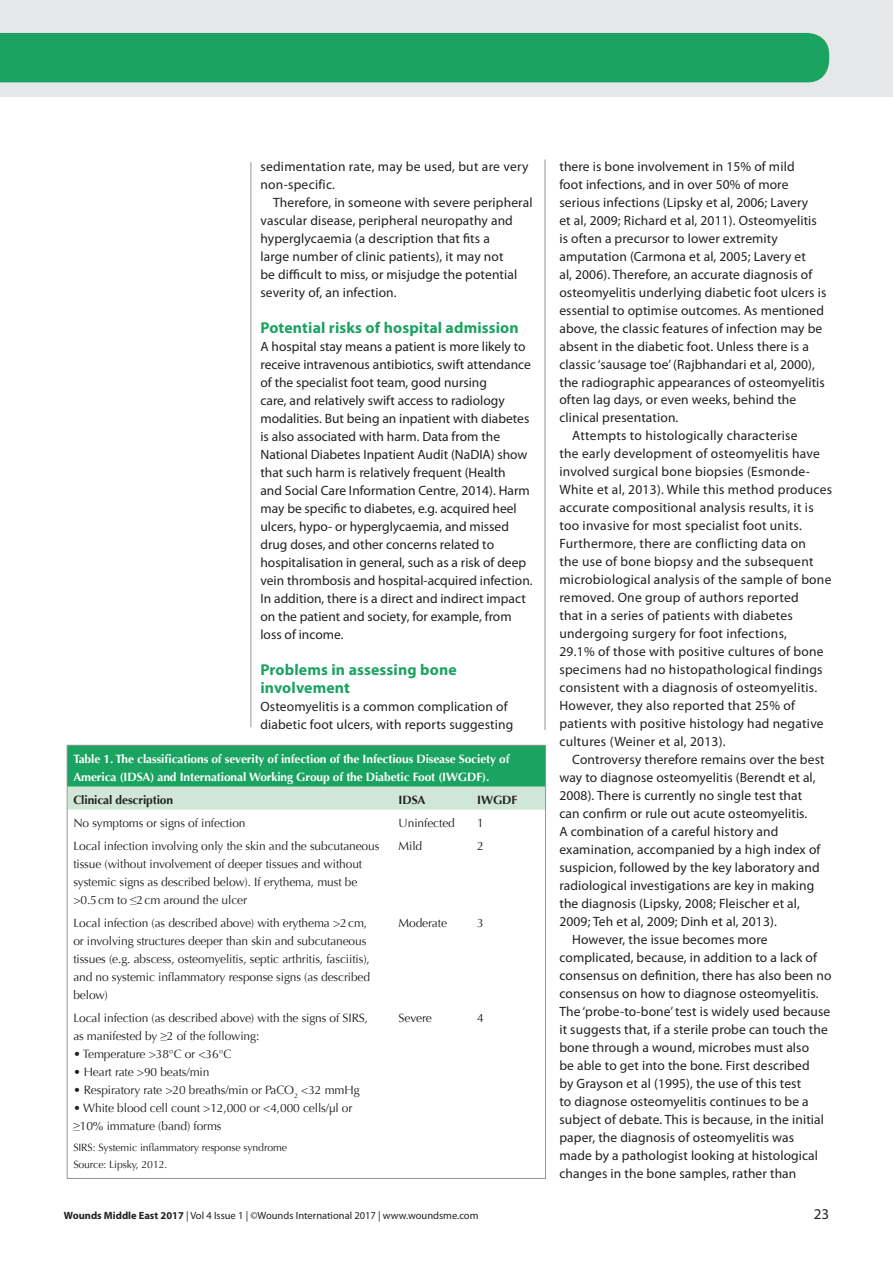
<style>
.page{position:relative;width:893px;height:1263px;background:#fff}
.page>*{position:absolute;margin:0;border:0;box-sizing:border-box;transform-origin:0 0}
.t1{font:700 15.75px/18px "Myriad Pro";letter-spacing:.01em;color:#1aa361}
.t2{font:15px "Myriad Pro";color:#231f20}
.t3{font:13.5px/18px "Myriad Pro";letter-spacing:.01em;color:#231f20}
.t4{font:12px/18px "Optima";letter-spacing:-.01em;color:#231f20}
.t5{font:700 12px/18px "Optima";letter-spacing:-.01em;color:#fff}
.t6{font:700 12px "Optima";letter-spacing:-.01em;color:#231f20}
.t7{font:10.5px "Myriad Pro";color:#231f20}
.t8{font:10.5px/16.5px "Optima";letter-spacing:-.01em;color:#231f20}
.s1{font-weight:700}
</style>
<div class="page">
<hr style="left:545px;top:159px;width:1px;height:571px;background:#939598">
<hr style="left:251px;top:162px;width:1px;height:565px;background:#939598">
<div style="left:0;top:0;width:893px;height:97px;background:#e6e7e9"></div>
<div style="left:67px;top:745px;width:479px;height:41px;background:#1aa361"></div>
<div style="left:69px;top:786px;width:475px;height:23px;background:#d0e7d7"></div>
<div style="left:0;top:33px;width:830px;height:49px;background:#1aa361"></div>
<p class="t3" style="left:260px;top:157px;width:269px">sedimentation rate, may be used, but are very non-specific.</p>
<p class="t3" style="left:260px;top:193px;width:274px;text-indent:13px">Therefore, in someone with severe peripheral vascular disease, peripheral neuropathy and hyperglycaemia (a description that fits a<br>large number of clinic patients), it may not<br>be difficult to miss, or misjudge the potential severity of, an infection.</p>
<p class="t1" style="left:260px;top:318px;width:260px">Potential risks of hospital admission</p>
<p class="t3" style="left:260px;top:337px;width:274px">A hospital stay means a patient is more likely to receive intravenous antibiotics, swift attendance of the specialist foot team, good nursing<br>care, and relatively swift access to radiology modalities. But being an inpatient with diabetes is also associated with harm. Data from the National Diabetes Inpatient Audit (NaDIA) show that such harm is relatively frequent (Health<br>and Social Care Information Centre, 2014). Harm may be specific to diabetes, e.g. acquired heel ulcers, hypo- or hyperglycaemia, and missed drug doses, and other concerns related to hospitalisation in general, such as a risk of deep vein thrombosis and hospital-acquired infection.<br>In addition, there is a direct and indirect impact on the patient and society, for example, from loss of income.</p>
<p class="t1" style="left:260px;top:660px;width:198px">Problems in assessing bone involvement</p>
<p class="t3" style="left:260px;top:697px;width:254px">Osteomyelitis is a common complication of diabetic foot ulcers, with reports suggesting</p>
<p class="t5" style="left:73px;top:749px;width:438px">Table 1. The classifications of severity of infection of the Infectious Disease Society of<br>America (IDSA) and International Working Group of the Diabetic Foot (IWGDF).</p>
<p class="t6" style="left:73px;top:792px;width:101px">Clinical description</p>
<p class="t6" style="left:399px;top:792px;width:28px">IDSA</p>
<p class="t6" style="left:477px;top:792px;width:42px">IWGDF</p>
<p class="t4" style="left:73px;top:814px;width:174px">No symptoms or signs of infection</p>
<p class="t4" style="left:399px;top:814px;width:58px">Uninfected</p>
<p class="t4" style="left:477px;top:814px;width:8px">1</p>
<p class="t4" style="left:73px;top:837px;width:308px">Local infection involving only the skin and the subcutaneous tissue (without involvement of deeper tissues and without systemic signs as described below). If erythema, must be &gt;0.5 cm to ≤2 cm around the ulcer</p>
<p class="t4" style="left:399px;top:837px;width:25px">Mild</p>
<p class="t4" style="left:477px;top:837px;width:8px">2</p>
<p class="t4" style="left:73px;top:914px;width:298px">Local infection (as described above) with erythema &gt;2 cm, or involving structures deeper than skin and subcutaneous tissues (e.g. abscess, osteomyelitis, septic arthritis, fasciitis), and no systemic inflammatory response signs (as described below)</p>
<p class="t4" style="left:399px;top:914px;width:50px">Moderate</p>
<p class="t4" style="left:477px;top:914px;width:8px">3</p>
<p class="t4" style="left:73px;top:1009px;width:296px">Local infection (as described above) with the signs of SIRS, as manifested by ≥2 of the following:</p>
<p class="t4" style="left:73px;top:1045px;width:159px">• Temperature &gt;38°C or &lt;36°C</p>
<p class="t4" style="left:73px;top:1063px;width:138px">• Heart rate &gt;90 beats/min</p>
<p class="t4" style="left:73px;top:1081px;width:288px">• Respiratory rate &gt;20 breaths/min or PaCO<sub>2</sub> &lt;32 mmHg</p>
<p class="t4" style="left:73px;top:1099px;width:281px">• White blood cell count &gt;12,000 or &lt;4,000 cells/μl or ≥10% immature (band) forms</p>
<p class="t4" style="left:399px;top:1009px;width:35px">Severe</p>
<p class="t4" style="left:477px;top:1009px;width:8px">4</p>
<p class="t8" style="left:73px;top:1140px;width:215px">SIRS: Systemic inflammatory response syndrome<br>Source: Lipsky, 2012.</p>
<p class="t3" style="left:559px;top:157px;width:237px">there is bone involvement in 15% of mild</p>
<p class="t3" style="left:559px;top:175px;width:231px">foot infections, and in over 50% of more</p>
<p class="t3" style="left:559px;top:193px;width:250px">serious infections (Lipsky et al, 2006; Lavery</p>
<p class="t3" style="left:559px;top:211px;width:259px">et al, 2009; Richard et al, 2011). Osteomyelitis</p>
<p class="t3" style="left:559px;top:229px;width:220px">is often a precursor to lower extremity</p>
<p class="t3" style="left:559px;top:247px;width:248px">amputation (Carmona et al, 2005; Lavery et</p>
<p class="t3" style="left:559px;top:265px;width:254px">al, 2006). Therefore, an accurate diagnosis of</p>
<p class="t3" style="left:559px;top:283px;width:268px">osteomyelitis underlying diabetic foot ulcers is</p>
<p class="t3" style="left:559px;top:301px;width:266px">essential to optimise outcomes. As mentioned</p>
<p class="t3" style="left:559px;top:319px;width:264px">above, the classic features of infection may be</p>
<p class="t3" style="left:559px;top:337px;width:251px">absent in the diabetic foot. Unless there is a</p>
<p class="t3" style="left:559px;top:355px;width:257px">classic ‘sausage toe’ (Rajbhandari et al, 2000),</p>
<p class="t3" style="left:559px;top:373px;width:267px">the radiographic appearances of osteomyelitis</p>
<p class="t3" style="left:559px;top:391px;width:238px">often lag days, or even weeks, behind the</p>
<p class="t3" style="left:559px;top:409px;width:121px">clinical presentation.</p>
<p class="t3" style="left:572px;top:427px;width:227px">Attempts to histologically characterise</p>
<p class="t3" style="left:559px;top:445px;width:262px">the early development of osteomyelitis have</p>
<p class="t3" style="left:559px;top:463px;width:252px">involved surgical bone biopsies (Esmonde-</p>
<p class="t3" style="left:559px;top:481px;width:274px">White et al, 2013). While this method produces</p>
<p class="t3" style="left:559px;top:499px;width:256px">accurate compositional analysis results, it is</p>
<p class="t3" style="left:559px;top:517px;width:244px">too invasive for most specialist foot units.</p>
<p class="t3" style="left:559px;top:535px;width:248px">Furthermore, there are conflicting data on</p>
<p class="t3" style="left:559px;top:553px;width:256px">the use of bone biopsy and the subsequent</p>
<p class="t3" style="left:559px;top:571px;width:274px">microbiological analysis of the sample of bone</p>
<p class="t3" style="left:559px;top:589px;width:241px">removed. One group of authors reported</p>
<p class="t3" style="left:559px;top:607px;width:235px">that in a series of patients with diabetes</p>
<p class="t3" style="left:559px;top:625px;width:229px">undergoing surgery for foot infections,</p>
<p class="t3" style="left:559px;top:643px;width:266px">29.1% of those with positive cultures of bone</p>
<p class="t3" style="left:559px;top:661px;width:265px">specimens had no histopathological findings</p>
<p class="t3" style="left:559px;top:679px;width:259px">consistent with a diagnosis of osteomyelitis.</p>
<p class="t3" style="left:559px;top:697px;width:237px">However, they also reported that 25% of</p>
<p class="t3" style="left:559px;top:715px;width:266px">patients with positive histology had negative</p>
<p class="t3" style="left:559px;top:733px;width:168px">cultures (Weiner et al, 2013).</p>
<p class="t3" style="left:572px;top:751px;width:254px">Controversy therefore remains over the best</p>
<p class="t3" style="left:559px;top:769px;width:258px">way to diagnose osteomyelitis (Berendt et al,</p>
<p class="t3" style="left:559px;top:787px;width:244px">2008). There is currently no single test that</p>
<p class="t3" style="left:559px;top:805px;width:249px">can confirm or rule out acute osteomyelitis.</p>
<p class="t3" style="left:559px;top:823px;width:220px">A combination of a careful history and</p>
<p class="t3" style="left:559px;top:841px;width:263px">examination, accompanied by a high index of</p>
<p class="t3" style="left:559px;top:859px;width:262px">suspicion, followed by the key laboratory and</p>
<p class="t3" style="left:559px;top:877px;width:256px">radiological investigations are key in making</p>
<p class="t3" style="left:559px;top:895px;width:242px">the diagnosis (Lipsky, 2008; Fleischer et al,</p>
<p class="t3" style="left:559px;top:913px;width:219px">2009; Teh et al, 2009; Dinh et al, 2013).</p>
<p class="t3" style="left:572px;top:931px;width:197px">However, the issue becomes more</p>
<p class="t3" style="left:559px;top:949px;width:259px">complicated, because, in addition to a lack of</p>
<p class="t3" style="left:559px;top:967px;width:274px">consensus on definition, there has also been no</p>
<p class="t3" style="left:559px;top:985px;width:261px">consensus on how to diagnose osteomyelitis.</p>
<p class="t3" style="left:559px;top:1003px;width:272px">The ‘probe-to-bone’ test is widely used because</p>
<p class="t3" style="left:559px;top:1021px;width:270px">it suggests that, if a sterile probe can touch the</p>
<p class="t3" style="left:559px;top:1039px;width:251px">bone through a wound, microbes must also</p>
<p class="t3" style="left:559px;top:1057px;width:252px">be able to get into the bone. First described</p>
<p class="t3" style="left:559px;top:1075px;width:243px">by Grayson et al (1995), the use of this test</p>
<p class="t3" style="left:559px;top:1093px;width:251px">to diagnose osteomyelitis continues to be a</p>
<p class="t3" style="left:559px;top:1111px;width:266px">subject of debate. This is because, in the initial</p>
<p class="t3" style="left:559px;top:1129px;width:236px">paper, the diagnosis of osteomyelitis was</p>
<p class="t3" style="left:559px;top:1147px;width:260px">made by a pathologist looking at histological</p>
<p class="t3" style="left:559px;top:1165px;width:238px">changes in the bone samples, rather than</p>
<p class="t7" style="left:64px;top:1208px;width:416px"><span class="s1">Wounds Middle East 2017</span> | Vol 4 Issue 1 | ©Wounds International 2017 | www.woundsme.com</p>
<p class="t2" style="left:814px;top:1204px;width:17px">23</p>
</div>
